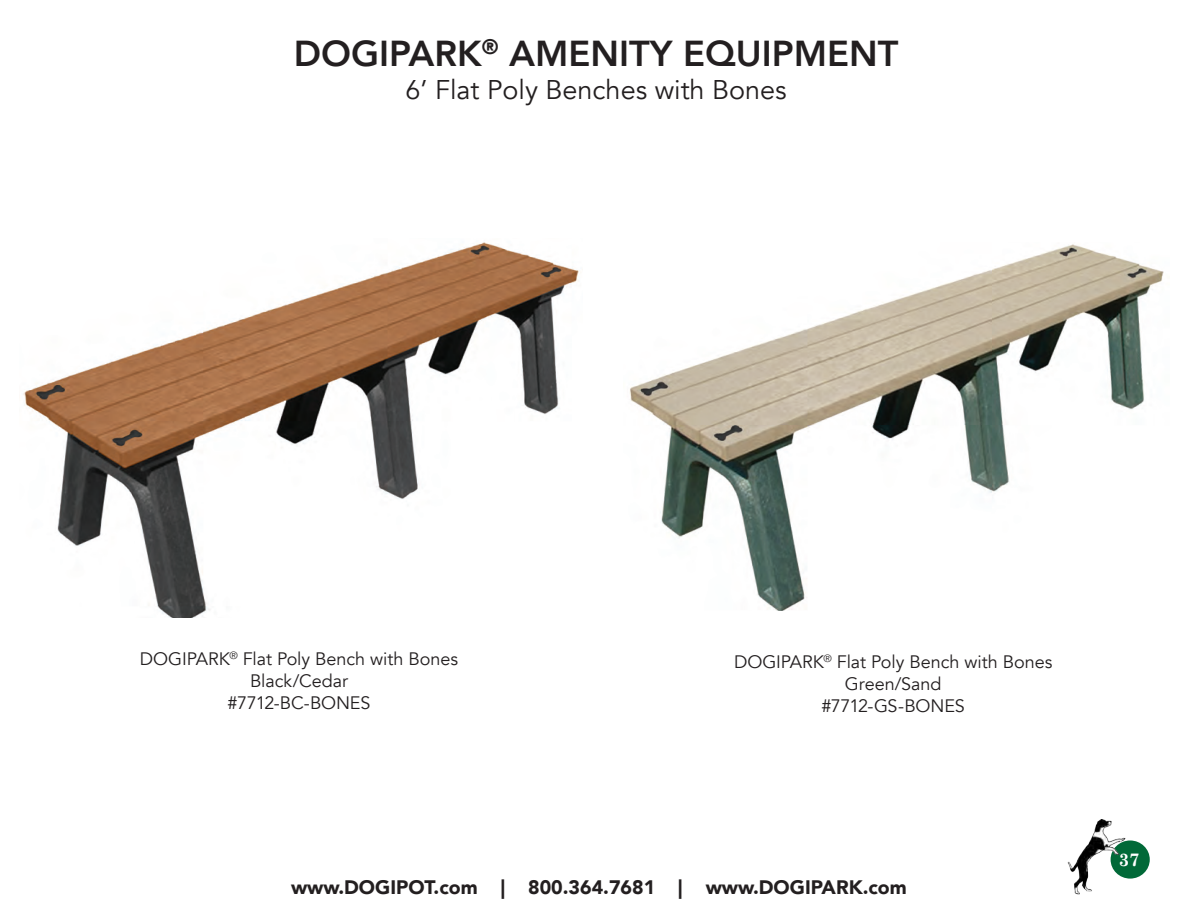
<style>
.page{position:relative;width:1190px;height:919px;background:#fff}
.page>*{position:absolute;margin:0;border:0;box-sizing:border-box;transform-origin:0 0}
.t1{font:800 36px "Avenir";color:#231f20}
.t2{font:27px "Avenir";color:#231f20}
.t3{font:900 19.5px "Avenir";color:#231f20}
.t4{font:18px/21.6px "Avenir";letter-spacing:-.005em;color:#231f20;text-align:center}
.t5{font:700 18px "Century Schoolbook";color:#fff}
</style>
<div class="page">
<img style="left:630px;top:244px;width:534px;height:366px">
<img style="left:23px;top:242px;width:556px;height:375px">
<div style="left:1110px;top:840px;width:39px;height:38px;background:#016938;border-radius:50%"></div>
<img style="left:1067px;top:819px;width:64px;height:75px">
<h1 class="t1" style="left:294px;top:21px;width:606px">DOGIPARK<sup>®</sup> AMENITY EQUIPMENT</h1>
<h2 class="t2" style="left:405px;top:73px;width:383px">6’ Flat Poly Benches with Bones</h2>
<p class="t4" style="left:140px;top:648px;width:320px">DOGIPARK<sup>®</sup> Flat Poly Bench with Bones<br>Black/Cedar<br>#7712-BC-BONES</p>
<p class="t4" style="left:734px;top:651px;width:320px">DOGIPARK<sup>®</sup> Flat Poly Bench with Bones<br>Green/Sand<br>#7712-GS-BONES</p>
<p class="t3" style="left:291px;top:870px;width:617px">www.DOGIPOT.com | 800.364.7681 | www.DOGIPARK.com</p>
<p class="t5" style="left:1118px;top:848px;width:22px">37</p>
</div>
